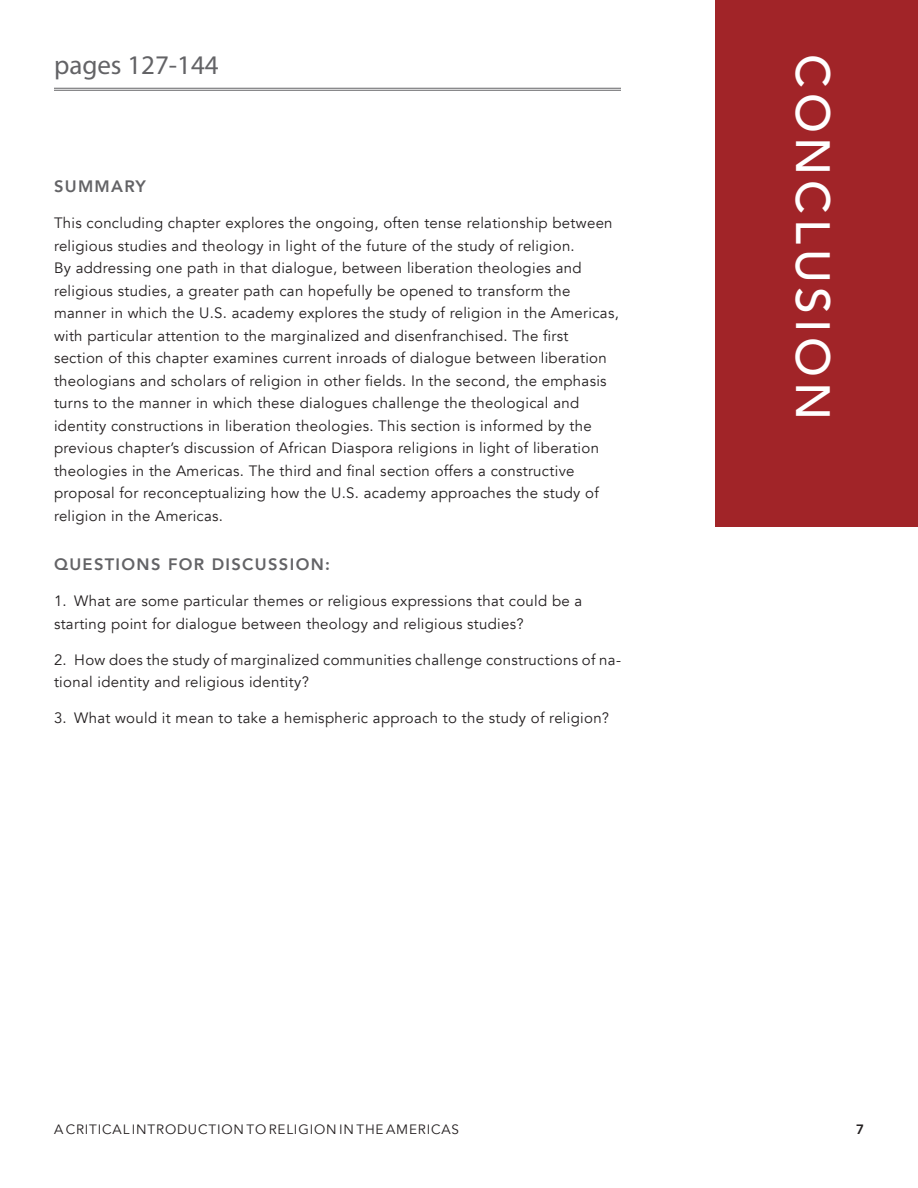
<style>
.page{position:relative;width:918px;height:1188px;background:#fff}
.page>*{position:absolute;margin:0;border:0;box-sizing:border-box;transform-origin:0 0}
.t1{font:500 48px "Avenir";letter-spacing:.1em;color:#fff}
.t2{font:27px "Myriad Pro";color:#636366}
.t3{font:800 16.5px "Avenir";letter-spacing:.08em;color:#636366}
.t4{font:15px/22.5px "Avenir";letter-spacing:.02em;color:#231f20}
.t5{font:13.5px "Avenir";letter-spacing:.06em;color:#231f20}
.t6{font:800 13.5px "Avenir";color:#231f20}
</style>
<div class="page">
<div style="left:716px;top:0;width:202px;height:526px;background:#a12428"></div>
<hr style="left:54px;top:88px;width:567px;height:1px;background:#636366">
<hr style="left:54px;top:90px;width:567px;height:1px;background:#636366">
<h2 class="t2" style="left:54px;top:49px;width:166px">pages 127-144</h2>
<p class="t3" style="left:54px;top:173px;width:93px">SUMMARY</p>
<p class="t4" style="left:54px;top:212px;width:566px">This concluding chapter explores the ongoing, often tense relationship between religious studies and theology in light of the future of the study of religion.<br>By addressing one path in that dialogue, between liberation theologies and religious studies, a greater path can hopefully be opened to transform the manner in which the U.S. academy explores the study of religion in the Americas, with particular attention to the marginalized and disenfranchised. The first section of this chapter examines current inroads of dialogue between liberation theologians and scholars of religion in other fields. In the second, the emphasis turns to the manner in which these dialogues challenge the theological and identity constructions in liberation theologies. This section is informed by the previous chapter’s discussion of African Diaspora religions in light of liberation theologies in the Americas. The third and final section offers a constructive proposal for reconceptualizing how the U.S. academy approaches the study of religion in the Americas.</p>
<p class="t3" style="left:54px;top:551px;width:278px">QUESTIONS FOR DISCUSSION:</p>
<p class="t4" style="left:54px;top:590px;width:530px">1. What are some particular themes or religious expressions that could be a starting point for dialogue between theology and religious studies?</p>
<p class="t4" style="left:54px;top:648px;width:569px">2. How does the study of marginalized communities challenge constructions of na&shy;tional identity and religious identity?</p>
<p class="t4" style="left:54px;top:707px;width:557px">3. What would it mean to take a hemispheric approach to the study of religion?</p>
<h1 class="t1" style="left:854px;top:54px;width:367px;rotate:90deg">CONCLUSION</h1>
<p class="t5" style="left:54px;top:1121px;width:407px">A CRITICAL INTRODUCTION TO RELIGION IN THE AMERICAS</p>
<p class="t6" style="left:856px;top:1119px;width:9px">7</p>
</div>
